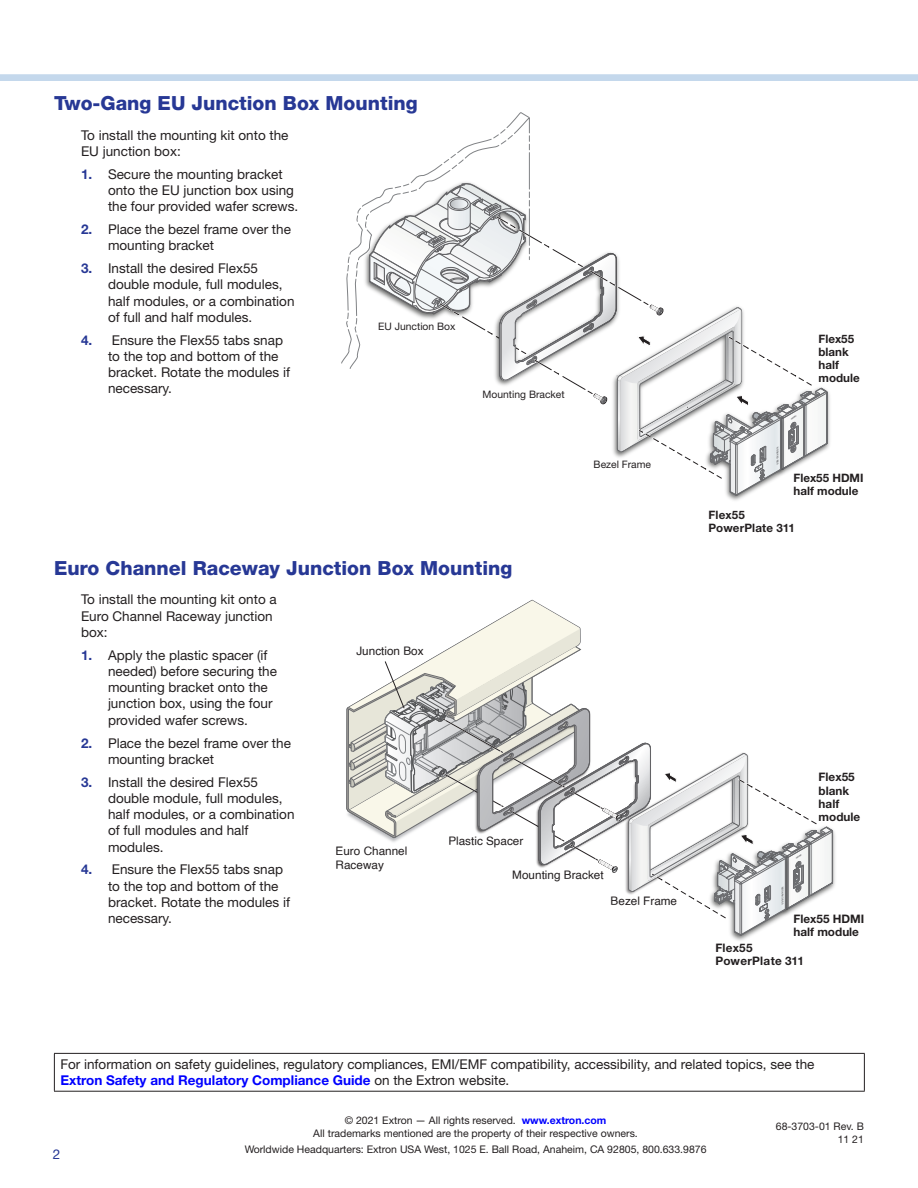
<style>
.page{position:relative;width:918px;height:1188px;background:#fff}
.page>*{position:absolute;margin:0;border:0;box-sizing:border-box;transform-origin:0 0}
.Heading_1-_lsug{font:800 19.5px "Helvetica Neue LT Std";color:#273895}
.Body{font:13.5px/16.2px "Helvetica Neue LT Std";color:#231f20}
.t1{font:13.5px "Helvetica Neue LT Std";color:#273895}
.t2{font:11.7px/14.1px "Helvetica";color:#231f20}
.t3{font:700 11.7px/13px "Helvetica Neue LT Std";color:#231f20}
.t4{font:700 11.7px/13px "Helvetica Neue LT Std";letter-spacing:.02em;color:#231f20}
.t5{font:700 11.55px/12.9px "Helvetica Neue LT Std";color:#231f20}
.t6{font:10.5px/12.6px "Helvetica Neue LT Std";color:#231f20;text-align:right}
.t7{font:10.35px "Helvetica Neue LT Std";color:#231f20}
.t8{font:italic 700 condensed 2.4px "Helvetica";color:#6c6d70;scale:1.15 1}
.t9{font:italic 700 1.95px "Helvetica Neue LT Std";color:#636366;scale:1.15 1}
.s1{font-weight:700;color:#273895}
.s2{font-weight:700;color:#00f}
</style>
<div class="page">
<svg style="left:0;top:74px;width:918px;height:7px"></svg>
<hr style="left:54px;top:1053px;width:811px;height:1px;background:#231f20">
<hr style="left:54px;top:1054px;width:1px;height:37px;background:#231f20">
<hr style="left:864px;top:1054px;width:1px;height:37px;background:#231f20">
<hr style="left:54px;top:1091px;width:811px;height:1px;background:#231f20">
<svg style="left:341px;top:208px;width:20px;height:156px"></svg>
<img style="left:361px;top:202px;width:8px;height:86px">
<img style="left:828px;top:392px;width:2px;height:56px">
<svg style="left:369px;top:112px;width:459px;height:389px"></svg>
<img style="left:833px;top:830px;width:2px;height:58px">
<svg style="left:347px;top:599px;width:486px;height:342px"></svg>
<p class="Heading_1-_lsug" style="left:54px;top:91px;width:365px">Two-Gang EU Junction Box Mounting</p>
<p class="Body" style="left:81px;top:127px;width:209px">To install the mounting kit onto the<br>EU junction box:</p>
<p class="Body" style="left:108px;top:166px;width:192px;text-indent:-27px"><span class="s1">1.</span> Secure the mounting bracket onto the EU junction box using the four provided wafer screws.</p>
<p class="Body" style="left:108px;top:221px;width:185px;text-indent:-27px"><span class="s1">2.</span> Place the bezel frame over the mounting bracket</p>
<p class="Body" style="left:108px;top:260px;width:188px;text-indent:-27px"><span class="s1">3.</span> Install the desired Flex55 double module, full modules, half modules, or a combination of full and half modules.</p>
<p class="Body" style="left:108px;top:332px;width:184px;text-indent:-27px"><span class="s1">4.</span> Ensure the Flex55 tabs snap to the top and bottom of the bracket. Rotate the modules if necessary.</p>
<p class="t7" style="left:378px;top:320px;width:79px">EU Junction Box</p>
<p class="t7" style="left:483px;top:388px;width:84px">Mounting Bracket</p>
<p class="t7" style="left:594px;top:458px;width:59px">Bezel Frame</p>
<p class="Heading_1-_lsug" style="left:54px;top:556px;width:460px">Euro Channel Raceway Junction Box Mounting</p>
<p class="Body" style="left:81px;top:591px;width:197px">To install the mounting kit onto a<br>Euro Channel Raceway junction box:</p>
<p class="Body" style="left:108px;top:647px;width:171px;text-indent:-27px"><span class="s1">1.</span> Apply the plastic spacer (if needed) before securing the mounting bracket onto the junction box, using the four provided wafer screws.</p>
<p class="Body" style="left:108px;top:734px;width:185px;text-indent:-27px"><span class="s1">2.</span> Place the bezel frame over the mounting bracket</p>
<p class="Body" style="left:108px;top:774px;width:188px;text-indent:-27px"><span class="s1">3.</span> Install the desired Flex55 double module, full modules, half modules, or a combination of full modules and half modules.</p>
<p class="Body" style="left:108px;top:861px;width:184px;text-indent:-27px"><span class="s1">4.</span> Ensure the Flex55 tabs snap to the top and bottom of the bracket. Rotate the modules if necessary.</p>
<p class="t2" style="left:356px;top:644px;width:69px">Junction Box</p>
<p class="t2" style="left:448px;top:834px;width:77px">Plastic Spacer</p>
<p class="t2" style="left:336px;top:844px;width:73px">Euro Channel<br>Raceway</p>
<p class="t2" style="left:512px;top:868px;width:93px">Mounting Bracket</p>
<p class="t2" style="left:611px;top:895px;width:68px">Bezel Frame</p>
<p class="t5" style="left:819px;top:332px;width:43px">Flex55 blank half module</p>
<p class="t8" style="left:776px;top:464px;width:18px;rotate:-90deg">USBCHARGER</p>
<p class="t9" style="left:790px;top:418px;width:7px;rotate:-30deg">HDMI</p>
<p class="t5" style="left:794px;top:471px;width:72px">Flex55 HDMI half module</p>
<p class="t5" style="left:709px;top:508px;width:88px">Flex55<br>PowerPlate 311</p>
<p class="t8" style="left:781px;top:904px;width:18px;rotate:-90deg">USBCHARGER</p>
<p class="t9" style="left:795px;top:857px;width:7px;rotate:-30deg">HDMI</p>
<p class="t3" style="left:819px;top:771px;width:43px">Flex55 blank half module</p>
<p class="t3" style="left:793px;top:912px;width:72px">Flex55 HDMI half module</p>
<p class="t4" style="left:715px;top:941px;width:90px">Flex55<br>PowerPlate 311</p>
<p class="Body" style="left:60px;top:1056px;width:756px">For information on safety guidelines, regulatory compliances, EMI/EMF compatibility, accessibility, and related topics, see the<br><span class="s2">Extron Safety and Regulatory Compliance Guide</span> on the Extron website.</p>
<p class="t6" style="left:313px;top:1114px;width:326px;text-align:center">© 2021 Extron — All rights reserved. <span class="s2">www.extron.com<br></span>All trademarks mentioned are the property of their respective owners.</p>
<p class="t6" style="left:245px;top:1143px;width:463px">Worldwide Headquarters: Extron USA West, 1025 E. Ball Road, Anaheim, CA 92805, 800.633.9876</p>
<p class="t6" style="left:776px;top:1120px;width:90px">68-3703-01 Rev. B<br>11 21</p>
<p class="t1" style="left:53px;top:1146px;width:9px">2</p>
</div>
